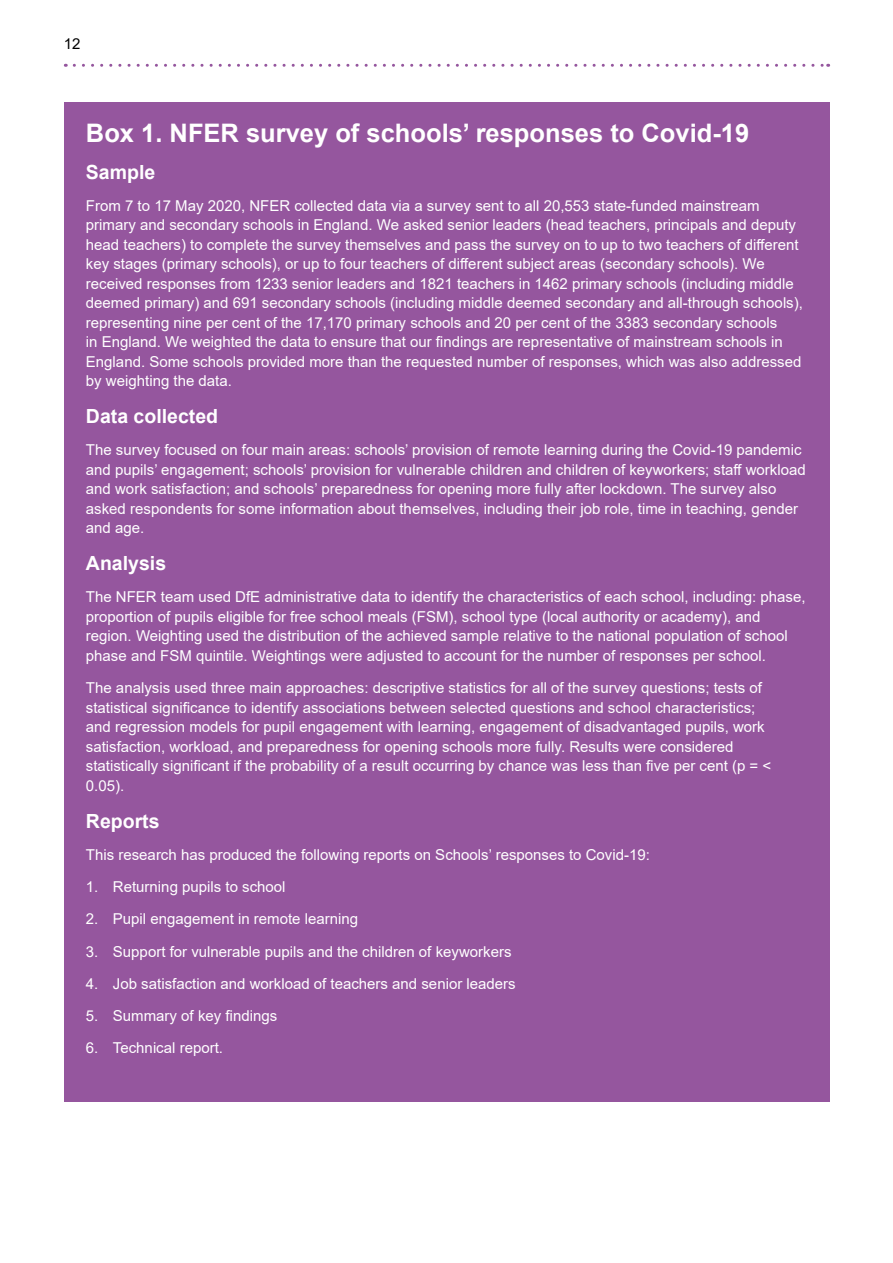
<style>
.page{position:relative;width:893px;height:1263px;background:#fff}
.page>*{position:absolute;margin:0;border:0;box-sizing:border-box;transform-origin:0 0}
.t1{font:700 25.5px "Arial";color:#fff}
.t2{font:700 19.5px "Arial";color:#fff}
.t3{font:15px/19.5px "Arial";color:#fff}
.t4{font:15px "Arial";color:#000}
</style>
<div class="page">
<svg style="left:74px;top:64px;width:755px;height:3px"></svg>
<div style="left:65px;top:102px;width:765px;height:999px;background:#95569e"></div>
<p class="t4" style="left:64px;top:34px;width:18px">12</p>
<h1 class="t1" style="left:86px;top:115px;width:665px">Box 1. NFER survey of schools’ responses to Covid-19</h1>
<h2 class="t2" style="left:86px;top:158px;width:71px">Sample</h2>
<p class="t3" style="left:86px;top:196px;width:718px">From 7 to 17 May 2020, NFER collected data via a survey sent to all 20,553 state-funded mainstream primary and secondary schools in England. We asked senior leaders (head teachers, principals and deputy head teachers) to complete the survey themselves and pass the survey on to up to two teachers of different key stages (primary schools), or up to four teachers of different subject areas (secondary schools). We received responses from 1233 senior leaders and 1821 teachers in 1462 primary schools (including middle deemed primary) and 691 secondary schools (including middle deemed secondary and all-through schools), representing nine per cent of the 17,170 primary schools and 20 per cent of the 3383 secondary schools<br>in England. We weighted the data to ensure that our findings are representative of mainstream schools in England. Some schools provided more than the requested number of responses, which was also addressed by weighting the data.</p>
<h2 class="t2" style="left:86px;top:403px;width:134px">Data collected</h2>
<p class="t3" style="left:86px;top:440px;width:721px">The survey focused on four main areas: schools’ provision of remote learning during the Covid-19 pandemic and pupils’ engagement; schools’ provision for vulnerable children and children of keyworkers; staff workload and work satisfaction; and schools’ preparedness for opening more fully after lockdown. The survey also asked respondents for some information about themselves, including their job role, time in teaching, gender and age.</p>
<h2 class="t2" style="left:86px;top:550px;width:82px">Analysis</h2>
<p class="t3" style="left:86px;top:587px;width:721px">The NFER team used DfE administrative data to identify the characteristics of each school, including: phase, proportion of pupils eligible for free school meals (FSM), school type (local authority or academy), and region. Weighting used the distribution of the achieved sample relative to the national population of school phase and FSM quintile. Weightings were adjusted to account for the number of responses per school.</p>
<p class="t3" style="left:86px;top:678px;width:687px">The analysis used three main approaches: descriptive statistics for all of the survey questions; tests of statistical significance to identify associations between selected questions and school characteristics; and regression models for pupil engagement with learning, engagement of disadvantaged pupils, work satisfaction, workload, and preparedness for opening schools more fully. Results were considered statistically significant if the probability of a result occurring by chance was less than five per cent (p = &lt; 0.05).</p>
<h2 class="t2" style="left:86px;top:807px;width:75px">Reports</h2>
<p class="t3" style="left:86px;top:845px;width:565px">This research has produced the following reports on Schools’ responses to Covid-19:</p>
<p class="t3" style="left:86px;top:877px;width:201px">1. Returning pupils to school</p>
<p class="t3" style="left:86px;top:909px;width:274px">2. Pupil engagement in remote learning</p>
<p class="t3" style="left:86px;top:941px;width:427px">3. Support for vulnerable pupils and the children of keyworkers</p>
<p class="t3" style="left:86px;top:974px;width:431px">4. Job satisfaction and workload of teachers and senior leaders</p>
<p class="t3" style="left:86px;top:1006px;width:193px">5. Summary of key findings</p>
<p class="t3" style="left:86px;top:1038px;width:139px">6. Technical report.</p>
</div>
